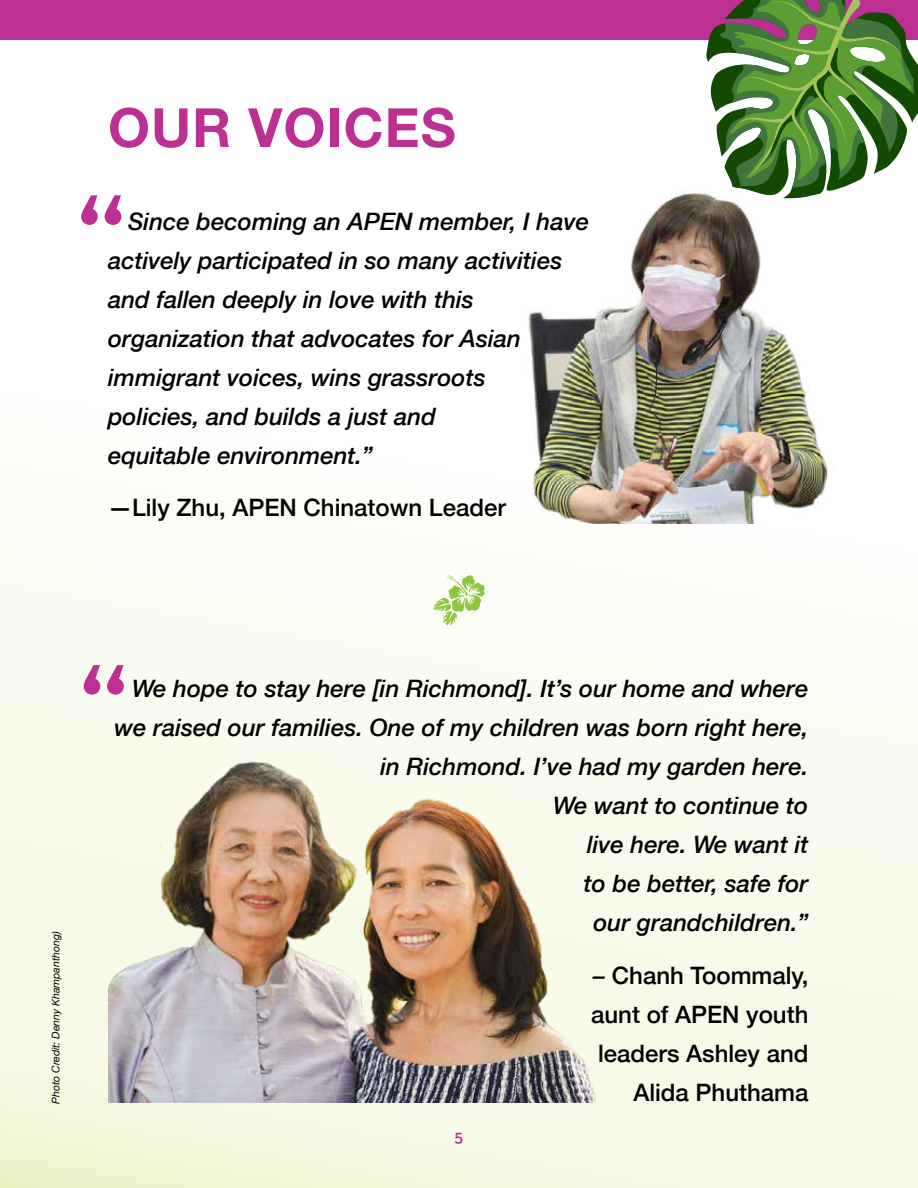
<style>
.page{position:relative;width:918px;height:1188px;background:#fff}
.page>*{position:absolute;margin:0;border:0;box-sizing:border-box;transform-origin:0 0}
.t1{font:600 126px "Neutra Text TF";color:#bd2f92}
.t2{font:700 54px "Helvetica Neue";letter-spacing:.02em;color:#bd2f92}
.t3{font:italic 500 24px/39px "Helvetica Neue";color:#000}
.t4{font:500 24px/39px "Helvetica Neue";color:#000;text-align:justify}
.t5{font:600 18px "Neutra Text TF";color:#bd2f92}
.t6{font:italic 10.5px "Helvetica Neue";letter-spacing:-.005em;color:#000}
.s1{font-style:italic}
</style>
<div class="page">
<div style="left:0;top:52px;width:918px;height:1136px;background:linear-gradient(to bottom,#fff,#f6f8e2)"></div>
<div style="left:0;top:0;width:918px;height:40px;background:#bd2f92"></div>
<img style="left:500px;top:189px;width:418px;height:335px">
<svg style="left:704px;top:0;width:214px;height:198px"></svg>
<img style="left:108px;top:742px;width:501px;height:360px">
<div style="left:434px;top:575px;width:51px;height:51px;background:#fcfdf6"></div>
<h2 class="t2" style="left:108px;top:85px;width:349px">OUR VOICES</h2>
<h1 class="t1" style="left:76px;top:161px;width:53px">“</h1>
<p class="t3" style="left:108px;top:200px;width:483px;text-indent:20px">Since becoming an APEN member, I have actively participated in so many activities and fallen deeply in love with this organization that advocates for Asian immigrant voices, wins grassroots<br>policies, and builds a just and<br>equitable environment.”</p>
<p class="t4" style="left:108px;top:486px;width:399px">—Lily Zhu, APEN Chinatown Leader</p>
<p class="t6" style="left:48px;top:1104px;width:175px;rotate:-90deg">Photo Credit: Denny Khampanthong)</p>
<h1 class="t1" style="left:78px;top:631px;width:53px">“</h1>
<p class="t3" style="left:115px;top:667px;width:695px;text-align:right">We hope to stay here [in Richmond]. It’s our home and where we raised our families. One of my children was born right here, in Richmond. I’ve had my garden here.<br>We want to continue to<br>live here. We want it<br>to be better, safe for<br>our grandchildren.”</p>
<p class="t4" style="left:591px;top:954px;width:219px"><span class="s1">–</span> Chanh Toommaly, aunt of APEN youth leaders Ashley and</p>
<p class="t5" style="left:454px;top:1125px;width:11px">5</p>
<p class="t4" style="left:633px;top:1071px;width:177px">Alida Phuthama</p>
</div>
